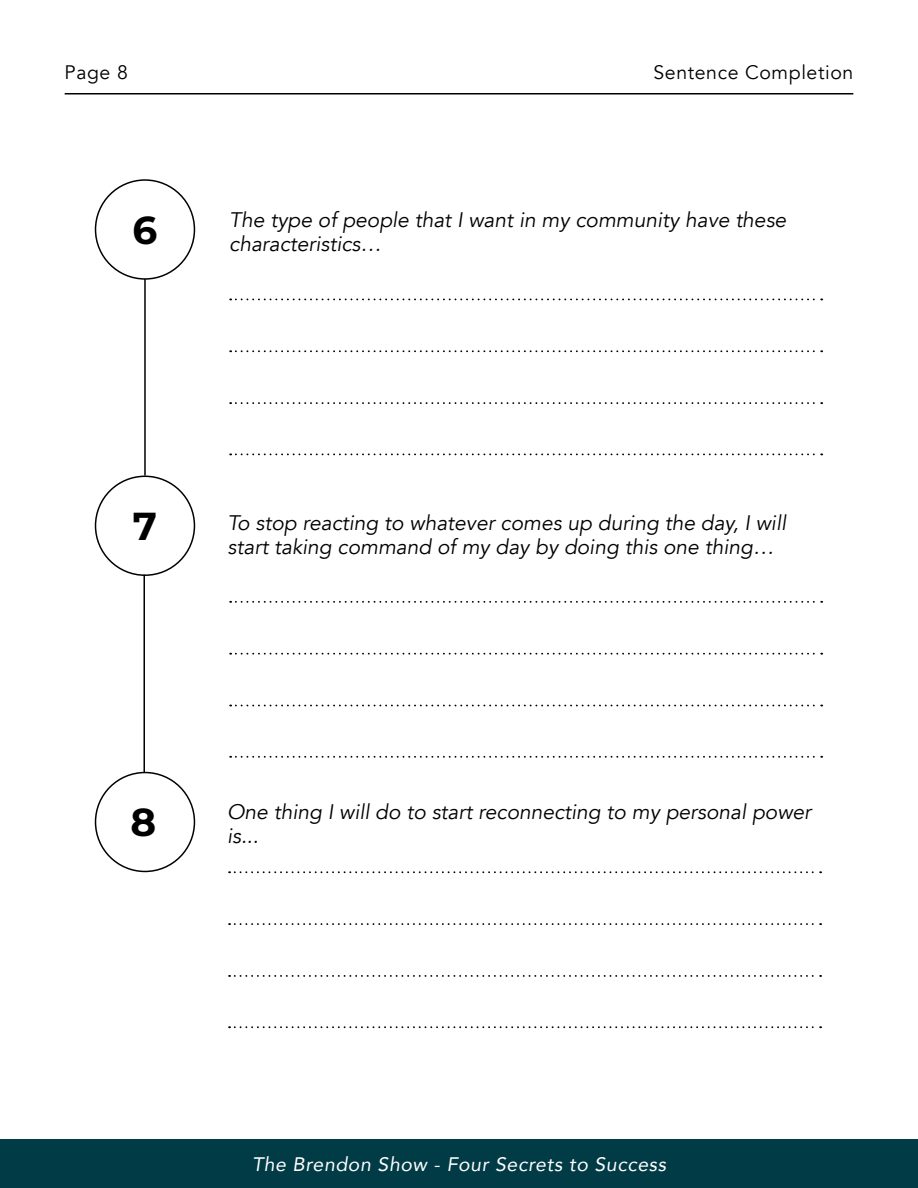
<style>
.page{position:relative;width:918px;height:1188px;background:#fff}
.page>*{position:absolute;margin:0;border:0;box-sizing:border-box;transform-origin:0 0}
.t1{font:700 39px "Montserrat";color:#000}
.t2{font:italic 21px/24px "Avenir";color:#000}
.t3{font:italic 19.5px "Avenir";letter-spacing:.03em;color:#fff}
.t4{font:19.5px "Avenir";letter-spacing:.03em;color:#000}
</style>
<div class="page">
<hr style="left:65px;top:93px;width:788px;height:1px;background:#000">
<div style="left:0;top:1140px;width:918px;height:48px;background:#003b46"></div>
<hr style="left:144px;top:266px;width:2px;height:210px;background:#000">
<div style="left:96px;top:180px;width:98px;height:99px;background:#fff;border-radius:50%"></div>
<div style="left:95px;top:179px;width:100px;height:101px;border:2px solid #000;border-radius:50%"></div>
<div style="left:95px;top:476px;width:100px;height:100px;border:2px solid #000;border-radius:50%"></div>
<svg style="left:230px;top:453px;width:592px;height:2px"></svg>
<svg style="left:230px;top:298px;width:592px;height:2px"></svg>
<svg style="left:230px;top:350px;width:592px;height:2px"></svg>
<svg style="left:230px;top:402px;width:592px;height:2px"></svg>
<svg style="left:230px;top:756px;width:592px;height:2px"></svg>
<svg style="left:230px;top:601px;width:592px;height:2px"></svg>
<svg style="left:230px;top:653px;width:592px;height:2px"></svg>
<svg style="left:230px;top:705px;width:592px;height:1px"></svg>
<hr style="left:143px;top:575px;width:2px;height:209px;background:#000">
<div style="left:96px;top:773px;width:98px;height:98px;background:#fff;border-radius:50%"></div>
<div style="left:95px;top:772px;width:100px;height:100px;border:2px solid #000;border-radius:50%"></div>
<svg style="left:229px;top:1026px;width:592px;height:2px"></svg>
<svg style="left:229px;top:871px;width:592px;height:2px"></svg>
<svg style="left:229px;top:923px;width:592px;height:2px"></svg>
<svg style="left:229px;top:975px;width:592px;height:2px"></svg>
<p class="t4" style="left:65px;top:60px;width:65px">Page 8</p>
<p class="t4" style="left:654px;top:60px;width:201px">Sentence Completion</p>
<h1 class="t1" style="left:133px;top:202px;width:26px">6</h1>
<p class="t2" style="left:229px;top:208px;width:559px">The type of people that I want in my community have these</p>
<p class="t2" style="left:229px;top:232px;width:154px">characteristics…</p>
<h1 class="t1" style="left:133px;top:498px;width:26px">7</h1>
<p class="t2" style="left:228px;top:511px;width:560px">To stop reacting to whatever comes up during the day, I will start taking command of my day by doing this one thing…</p>
<h1 class="t1" style="left:131px;top:794px;width:27px">8</h1>
<p class="t2" style="left:227px;top:801px;width:586px">One thing I will do to start reconnecting to my personal power is...</p>
<p class="t3" style="left:252px;top:1153px;width:415px">The Brendon Show - Four Secrets to Success</p>
</div>
